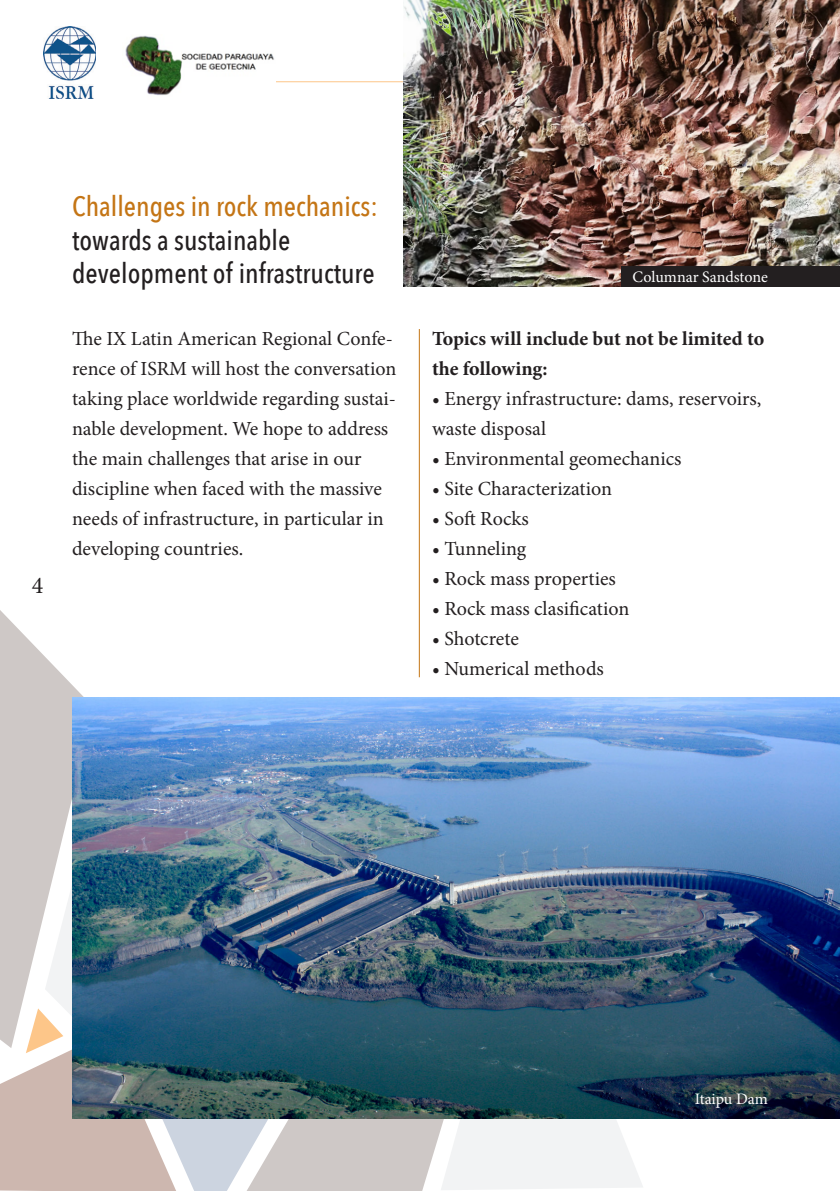
<style>
.page{position:relative;width:840px;height:1191px;background:#fff}
.page>*{position:absolute;margin:0;border:0;box-sizing:border-box;transform-origin:0 0}
.t1{font:500 28px/33.6px "Avenir Next Condensed";color:#231f20}
.t2{font:24px "Minion Pro";color:#231f20}
.t3{font:20px/30px "Minion Pro";color:#231f20}
.t4{font:700 20px/30px "Minion Pro";color:#231f20}
.t5{font:16px "Minion Pro";letter-spacing:-.005em;color:#fff}
.s1{color:#c47515}
</style>
<div class="page">
<img style="left:43px;top:27px;width:53px;height:71px">
<hr style="left:252px;top:81px;width:587px;height:1px;background:#fdc689">
<img style="left:125px;top:35px;width:150px;height:60px">
<img style="left:403px;top:0;width:436px;height:287px">
<div style="left:621px;top:266px;width:218px;height:21px;background:#231f20"></div>
<svg style="left:497px;top:1119px;width:146px;height:70px;fill:#f2f3f4"></svg>
<svg style="left:0;top:610px;width:84px;height:248px;fill:#cec8c6"></svg>
<svg style="left:0;top:858px;width:497px;height:333px"></svg>
<img style="left:72px;top:697px;width:767px;height:422px">
<hr style="left:418px;top:329px;width:1px;height:348px;background:#c47515">
<p class="t2" style="left:32px;top:569px;width:13px">4</p>
<p class="t1" style="left:72px;top:189px;width:307px"><span class="s1">Challenges in rock mechanics: </span>towards a sustainable development of infrastructure</p>
<p class="t5" style="left:632px;top:267px;width:137px">Columnar Sandstone</p>
<p class="t3" style="left:72px;top:324px;width:325px">The IX Latin American Regional Confe&shy;rence of ISRM will host the conversation taking place worldwide regarding sustai&shy;nable development. We hope to address the main challenges that arise in our discipline when faced with the massive needs of infrastructure, in particular in developing countries.</p>
<p class="t4" style="left:432px;top:323px;width:333px">Topics will include but not be limited to the following:</p>
<p class="t3" style="left:432px;top:384px;width:331px">• Energy infrastructure: dams, reservoirs, waste disposal</p>
<p class="t3" style="left:432px;top:444px;width:251px">• Environmental geomechanics</p>
<p class="t3" style="left:432px;top:474px;width:181px">• Site Characterization</p>
<p class="t3" style="left:432px;top:504px;width:98px">• Soft Rocks</p>
<p class="t3" style="left:432px;top:534px;width:96px">• Tunneling</p>
<p class="t3" style="left:432px;top:564px;width:185px">• Rock mass properties</p>
<p class="t3" style="left:432px;top:594px;width:199px">• Rock mass clasification</p>
<p class="t3" style="left:432px;top:624px;width:88px">• Shotcrete</p>
<p class="t3" style="left:432px;top:654px;width:173px">• Numerical methods</p>
<p class="t5" style="left:694px;top:1088px;width:74px">Itaipu Dam</p>
</div>
